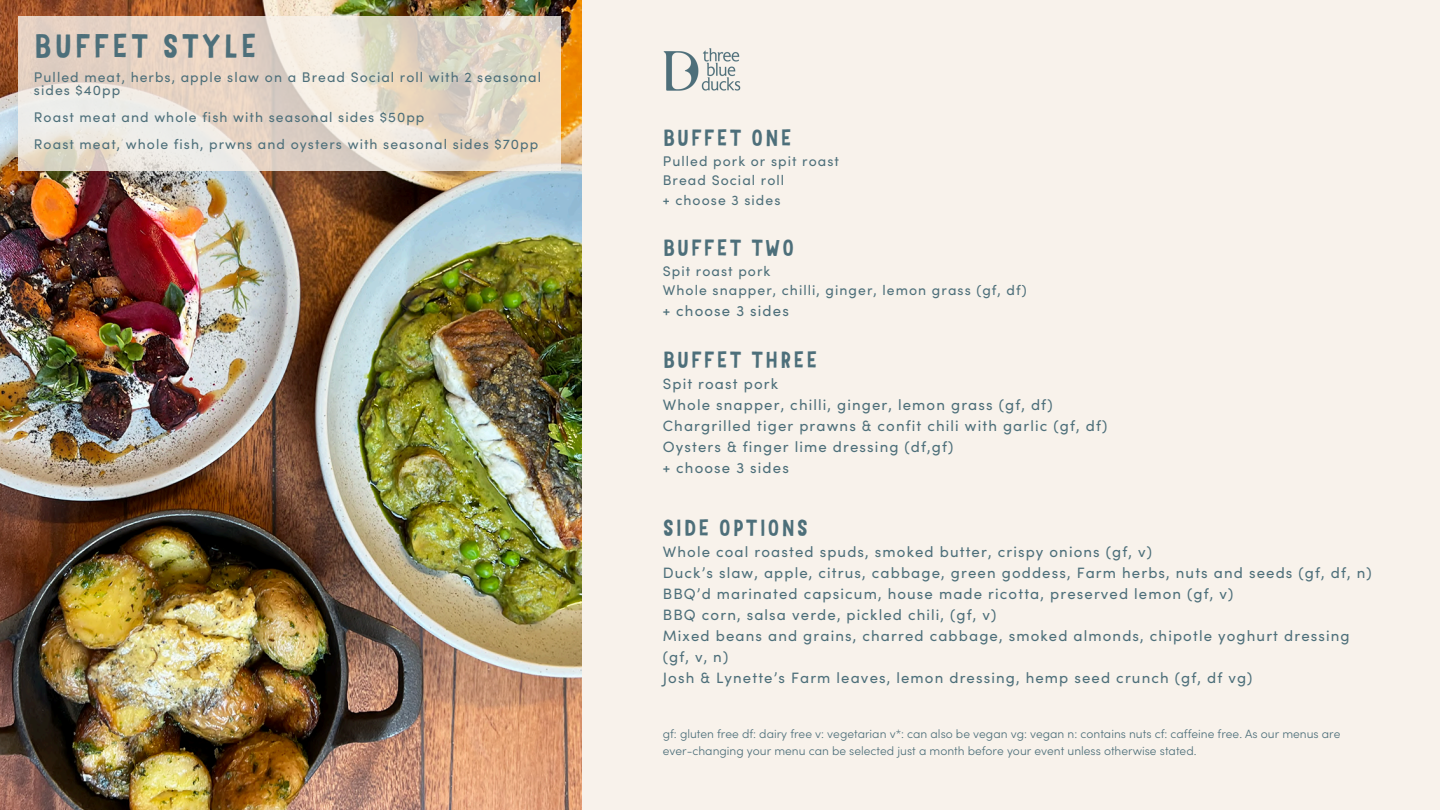
<style>
.page{position:relative;width:1440px;height:810px;background:#fff}
.page>*{position:absolute;margin:0;border:0;box-sizing:border-box;transform-origin:0 0}
.t1{font:32px "Mr Dodo";letter-spacing:.075em;color:#4d6f7a}
.t2{font:22px "Mr Dodo";letter-spacing:.075em;color:#4d6f7a}
.t3{font:15px/21px "Sofia Pro";letter-spacing:.075em;color:#4d6f7a}
.t4{font:14px/19.5px "Sofia Pro";letter-spacing:.075em;color:#4d6f7a}
.t5{font:300 12px/16.5px "Sofia Pro";color:#4d6f7a}
</style>
<div class="page">
<div style="left:582px;top:0;width:857px;height:810px;background:#f8f2eb"></div>
<img style="left:0;top:0;width:582px;height:810px">
<svg style="left:18px;top:16px;width:543px;height:155px;background:#e6dbce"></svg>
<img style="left:663px;top:48px;width:78px;height:43px">
<h1 class="t1" style="left:34px;top:24px;width:224px">BUFFET STYLE</h1>
<p class="t4" style="left:34px;top:72px;width:509px;line-height:13.5px">Pulled meat, herbs, apple slaw on a Bread Social roll with 2 seasonal sides $40pp</p>
<p class="t4" style="left:34px;top:106px;width:506px;line-height:27px">Roast meat and whole fish with seasonal sides $50pp<br>Roast meat, whole fish, prwns and oysters with seasonal sides $70pp</p>
<p class="t2" style="left:663px;top:123px;width:130px">BUFFET ONE</p>
<p class="t4" style="left:663px;top:152px;width:178px">Pulled pork or spit roast<br>Bread Social roll<br>+ choose 3 sides</p>
<p class="t2" style="left:663px;top:233px;width:133px">BUFFET TWO</p>
<p class="t4" style="left:663px;top:263px;width:365px">Spit roast pork<br>Whole snapper, chilli, ginger, lemon grass (gf, df)</p>
<p class="t3" style="left:663px;top:302px;width:128px">+ choose 3 sides</p>
<h2 class="t2" style="left:663px;top:345px;width:156px">BUFFET THREE</h2>
<h2 class="t3" style="left:663px;top:375px;width:446px">Spit roast pork<br>Whole snapper, chilli, ginger, lemon grass (gf, df)<br>Chargrilled tiger prawns &amp; confit chili with garlic (gf, df)<br>Oysters &amp; finger lime dressing (df,gf)<br>+ choose 3 sides</h2>
<h2 class="t2" style="left:663px;top:513px;width:147px">SIDE OPTIONS</h2>
<h2 class="t3" style="left:663px;top:543px;width:710px">Whole coal roasted spuds, smoked butter, crispy onions (gf, v)<br>Duck’s slaw, apple, citrus, cabbage, green goddess, Farm herbs, nuts and seeds (gf, df, n)<br>BBQ’d marinated capsicum, house made ricotta, preserved lemon (gf, v)<br>BBQ corn, salsa verde, pickled chili, (gf, v)<br>Mixed beans and grains, charred cabbage, smoked almonds, chipotle yoghurt dressing (gf, v, n)<br>Josh &amp; Lynette’s Farm leaves, lemon dressing, hemp seed crunch (gf, df vg)</h2>
<h2 class="t5" style="left:663px;top:727px;width:679px">gf: gluten free df: dairy free v: vegetarian v*: can also be vegan vg: vegan n: contains nuts cf: caffeine free. As our menus are ever-changing your menu can be selected just a month before your event unless otherwise stated.</h2>
</div>
